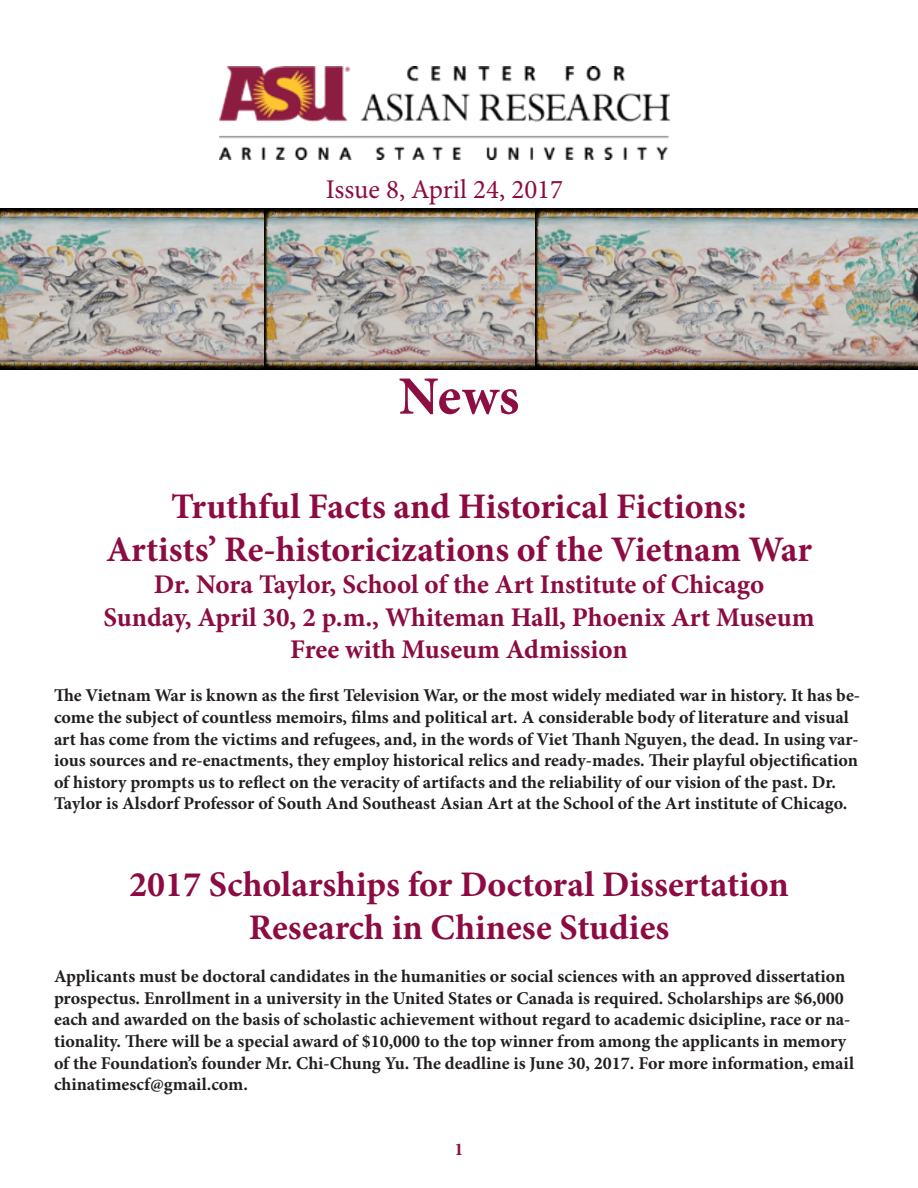
<style>
.page{position:relative;width:918px;height:1188px;background:#fff}
.page>*{position:absolute;margin:0;border:0;box-sizing:border-box;transform-origin:0 0}
.t1{font:700 54px "Minion Pro";color:#8d0e43}
.t2{font:700 36px "Minion Pro";color:#8c0b42}
.t3{font:700 27px "Minion Pro";color:#8c0b42}
.t4{font:27px "Minion Pro";color:#8c0b42}
.t5{font:700 18px/21.6px "Minion Pro";color:#231f20}
.t6{font:700 18px "Minion Pro";color:#8c0b42}
</style>
<div class="page">
<img style="left:220px;top:67px;width:450px;height:93px">
<img style="left:0;top:209px;width:264px;height:160px">
<img style="left:264px;top:209px;width:272px;height:160px">
<img style="left:536px;top:209px;width:382px;height:160px">
<p class="t4" style="left:326px;top:171px;width:239px">Issue 8, April 24, 2017</p>
<p class="t1" style="left:399px;top:358px;width:122px">News</p>
<p class="t2" style="left:171px;top:481px;width:577px">Truthful Facts and Historical Fictions:</p>
<p class="t2" style="left:106px;top:524px;width:707px">Artists’ Re-historicizations of the Vietnam War</p>
<p class="t3" style="left:154px;top:566px;width:612px">Dr. Nora Taylor, School of the Art Institute of Chicago</p>
<p class="t3" style="left:103px;top:598px;width:713px">Sunday, April 30, 2 p.m., Whiteman Hall, Phoenix Art Museum</p>
<p class="t3" style="left:290px;top:631px;width:339px">Free with Museum Admission</p>
<p class="t5" style="left:54px;top:685px;width:808px">The Vietnam War is known as the first Television War, or the most widely mediated war in history. It has be&shy;come the subject of countless memoirs, films and political art. A considerable body of literature and visual art has come from the victims and refugees, and, in the words of Viet Thanh Nguyen, the dead. In using var&shy;ious sources and re-enactments, they employ historical relics and ready-mades. Their playful objectification of history prompts us to reflect on the veracity of artifacts and the reliability of our vision of the past. Dr.<br>Taylor is Alsdorf Professor of South And Southeast Asian Art at the School of the Art institute of Chicago.</p>
<p class="t2" style="left:129px;top:859px;width:661px">2017 Scholarships for Doctoral Dissertation</p>
<p class="t2" style="left:249px;top:902px;width:422px">Research in Chinese Studies</p>
<p class="t5" style="left:54px;top:965px;width:802px">Applicants must be doctoral candidates in the humanities or social sciences with an approved dissertation prospectus. Enrollment in a university in the United States or Canada is required. Scholarships are $6,000 each and awarded on the basis of scholastic achievement without regard to academic dsicipline, race or na&shy;tionality. There will be a special award of $10,000 to the top winner from among the applicants in memory of the Foundation’s founder Mr. Chi-Chung Yu. The deadline is June 30, 2017. For more information, email chinatimescf@gmail.com.</p>
<p class="t6" style="left:454px;top:1137px;width:10px">1</p>
</div>
